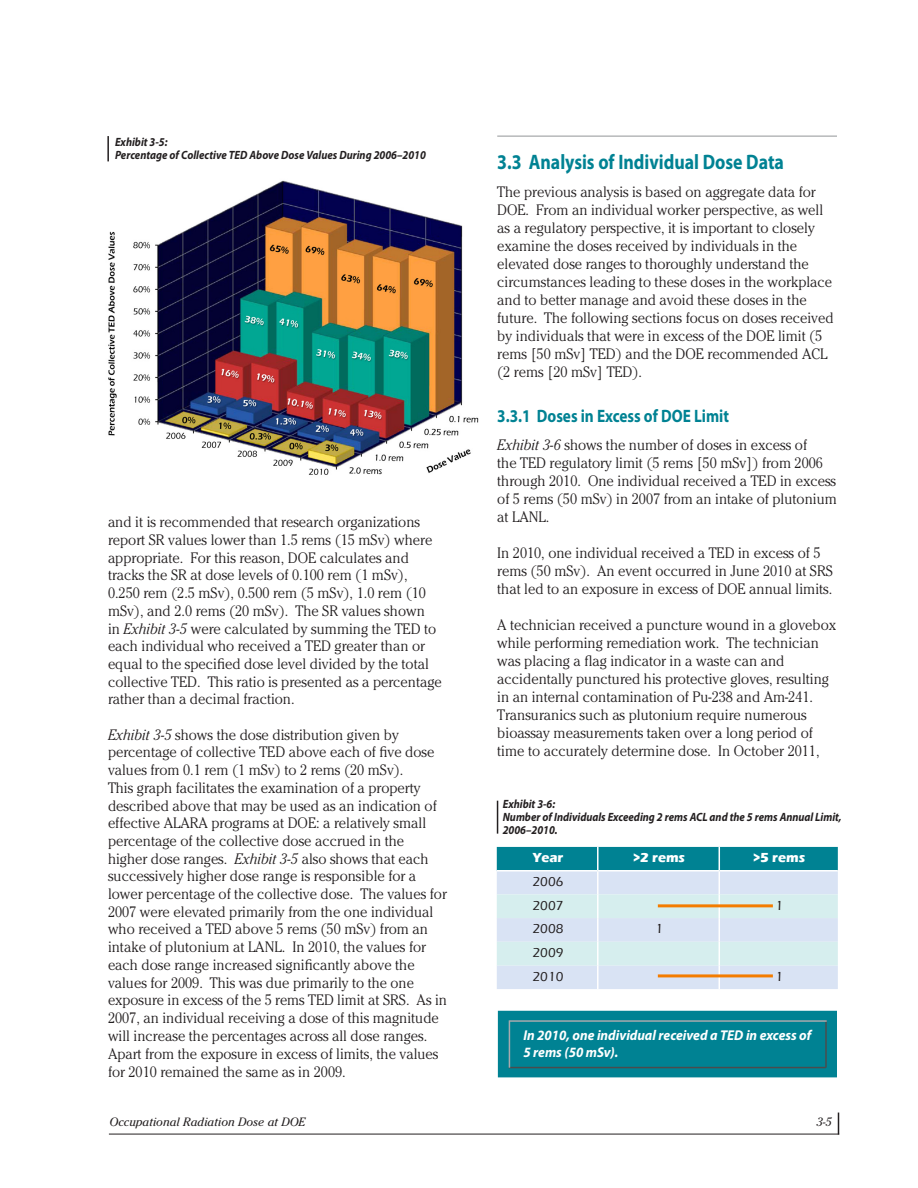
<style>
.page{position:relative;width:918px;height:1188px;background:#fff}
.page>*{position:absolute;margin:0;border:0;box-sizing:border-box;transform-origin:0 0}
.Subhead_1{font:700 21px "Myriad Pro";color:#008293;scale:.85 1}
.Subhead_2{font:700 18px "Myriad Pro";color:#008293;scale:.85 1}
.Body_text{font:300 15px/17.7px "Cheltenham Std";color:#231f20;scale:.96 1}
.Subhead_2-2{font:italic 700 14.25px/17.2px "Myriad Pro";color:#fff;scale:.95 1}
.t1{font:500 13.5px "Eras ITC";color:#231f20}
.t2{font:700 13.5px "Eras ITC";color:#fff}
.Exhibit{font:italic 700 12px/12.8px "Myriad Pro";color:#231f20;scale:.9 1}
.t3{font:italic 12px "Cheltenham Std";color:#231f20}
.s1{font-style:italic}
</style>
<div class="page">
<hr style="left:109px;top:1134px;width:730px;height:1px;background:#231f20">
<svg style="left:838px;top:1113px;width:1px;height:22px"></svg>
<hr style="left:107px;top:136px;width:2px;height:25px;background:#231f20">
<img style="left:108px;top:180px;width:371px;height:295px">
<hr style="left:497px;top:136px;width:340px;height:1px;background:#939598">
<div style="left:498px;top:1011px;width:339px;height:66px;background:#008293"></div>
<hr style="left:509px;top:1067px;width:317px;height:1px;background:#4b4c4d">
<hr style="left:825px;top:1021px;width:2px;height:47px;background:#4b4c4d">
<hr style="left:510px;top:1020px;width:317px;height:2px;background:#a8a9ad">
<hr style="left:509px;top:1020px;width:1px;height:48px;background:#a8a9ad">
<hr style="left:497px;top:801px;width:1px;height:33px;background:#231f20">
<svg style="left:497px;top:847px;width:341px;height:142px;background:#b4d6e1"></svg>
<hr style="left:658px;top:904px;width:115px;height:3px;background:#f47c00">
<hr style="left:658px;top:974px;width:115px;height:3px;background:#f47c00">
<p class="Exhibit" style="left:115px;top:135px;width:60px">Exhibit 3-5:</p>
<p class="Exhibit" style="left:115px;top:148px;width:347px">Percentage of Collective TED Above Dose Values During 2006–2010</p>
<p class="Subhead_1" style="left:497px;top:148px;width:339px">3.3 Analysis of Individual Dose Data</p>
<p class="Body_text" style="left:497px;top:182px;width:352px">The previous analysis is based on aggregate data for DOE. From an individual worker perspective, as well as a regulatory perspective, it is important to closely examine the doses received by individuals in the elevated dose ranges to thoroughly understand the circumstances leading to these doses in the workplace and to better manage and avoid these doses in the future. The following sections focus on doses received by individuals that were in excess of the DOE limit (5 rems [50 mSv] TED) and the DOE recommended ACL (2 rems [20 mSv] TED).</p>
<p class="Subhead_2" style="left:497px;top:404px;width:274px">3.3.1 Doses in Excess of DOE Limit</p>
<p class="Body_text" style="left:497px;top:436px;width:355px"><span class="s1">Exhibit 3-6</span> shows the number of doses in excess of<br>the TED regulatory limit (5 rems [50 mSv]) from 2006 through 2010. One individual received a TED in excess of 5 rems (50 mSv) in 2007 from an intake of plutonium at LANL.</p>
<p class="Body_text" style="left:497px;top:544px;width:351px">In 2010, one individual received a TED in excess of 5 rems (50 mSv). An event occurred in June 2010 at SRS that led to an exposure in excess of DOE annual limits.</p>
<p class="Body_text" style="left:497px;top:616px;width:355px">A technician received a puncture wound in a glovebox while performing remediation work. The technician was placing a flag indicator in a waste can and accidentally punctured his protective gloves, resulting in an internal contamination of Pu-238 and Am-241.<br>Transuranics such as plutonium require numerous bioassay measurements taken over a long period of time to accurately determine dose. In October 2011,</p>
<p class="Body_text" style="left:108px;top:513px;width:349px">and it is recommended that research organizations report SR values lower than 1.5 rems (15 mSv) where appropriate. For this reason, DOE calculates and tracks the SR at dose levels of 0.100 rem (1 mSv), 0.250 rem (2.5 mSv), 0.500 rem (5 mSv), 1.0 rem (10 mSv), and 2.0 rems (20 mSv). The SR values shown<br>in <span class="s1">Exhibit 3-5</span> were calculated by summing the TED to each individual who received a TED greater than or equal to the specified dose level divided by the total collective TED. This ratio is presented as a percentage rather than a decimal fraction.</p>
<p class="Body_text" style="left:108px;top:726px;width:355px"><span class="s1">Exhibit 3-5</span> shows the dose distribution given by percentage of collective TED above each of five dose values from 0.1 rem (1 mSv) to 2 rems (20 mSv).<br>This graph facilitates the examination of a property described above that may be used as an indication of effective ALARA programs at DOE: a relatively small percentage of the collective dose accrued in the higher dose ranges. <span class="s1">Exhibit 3-5</span> also shows that each successively higher dose range is responsible for a lower percentage of the collective dose. The values for 2007 were elevated primarily from the one individual who received a TED above 5 rems (50 mSv) from an intake of plutonium at LANL. In 2010, the values for each dose range increased significantly above the values for 2009. This was due primarily to the one exposure in excess of the 5 rems TED limit at SRS. As in 2007, an individual receiving a dose of this magnitude will increase the percentages across all dose ranges.<br>Apart from the exposure in excess of limits, the values for 2010 remained the same as in 2009.</p>
<p class="Exhibit" style="left:503px;top:797px;width:60px">Exhibit 3-6:</p>
<p class="Exhibit" style="left:503px;top:810px;width:378px">Number of Individuals Exceeding 2 rems ACL and the 5 rems Annual Limit,<br>2006–2010.</p>
<p class="t2" style="left:533px;top:850px;width:32px">Year</p>
<p class="t2" style="left:633px;top:850px;width:53px">&gt;2 rems</p>
<p class="t2" style="left:753px;top:850px;width:53px">&gt;5 rems</p>
<p class="t1" style="left:533px;top:874px;width:32px">2006</p>
<p class="t1" style="left:533px;top:898px;width:32px">2007</p>
<p class="t1" style="left:775px;top:898px;width:9px">1</p>
<p class="t1" style="left:533px;top:921px;width:32px">2008</p>
<p class="t1" style="left:655px;top:921px;width:9px">1</p>
<p class="t1" style="left:533px;top:945px;width:32px">2009</p>
<p class="t1" style="left:533px;top:969px;width:32px">2010</p>
<p class="t1" style="left:775px;top:969px;width:9px">1</p>
<p class="Subhead_2-2" style="left:523px;top:1026px;width:304px">In 2010, one individual received a TED in excess of<br>5 rems (50 mSv).</p>
<p class="t3" style="left:110px;top:1115px;width:198px">Occupational Radiation Dose at DOE</p>
<p class="t3" style="left:817px;top:1115px;width:17px">3-5</p>
</div>
